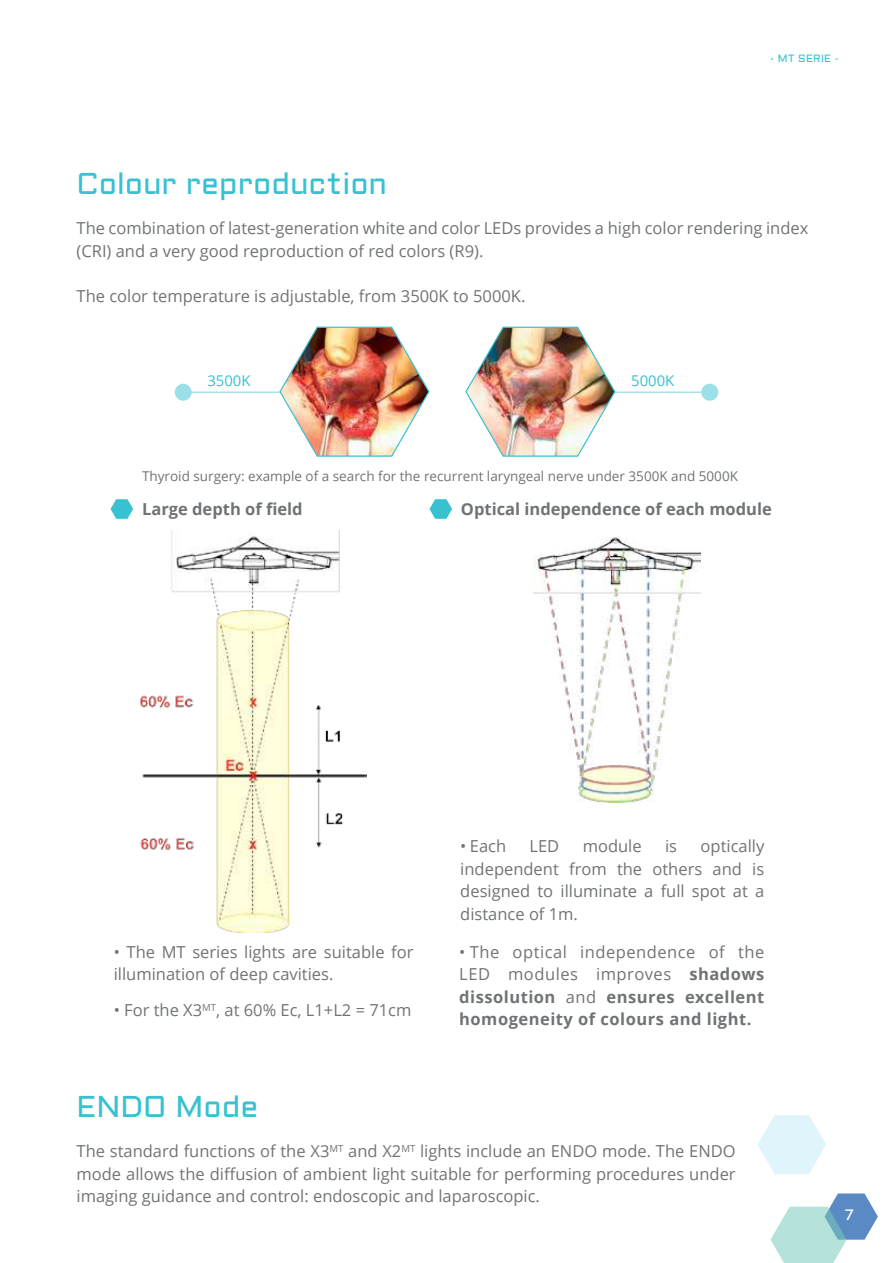
<style>
.page{position:relative;width:893px;height:1263px;background:#fff}
.page>*{position:absolute;margin:0;border:0;box-sizing:border-box;transform-origin:0 0}
.t1{font:30px "Aldrich";color:#37c1d1}
.t2{font:16.5px/22.5px "Open Sans";color:#707375}
.t3{font:700 16.5px/22.5px "Open Sans";letter-spacing:.03em;color:#707375;text-align:justify}
.t4{font:700 16.5px "Open Sans";color:#707375}
.t5{font:15px "Aldrich";color:#fff}
.t6{font:14.85px "Open Sans";color:#37c1d1}
.t7{font:13.5px "Open Sans";color:#707375}
.t8{font:10.5px "Aldrich";letter-spacing:.025em;color:#37c1d1}
.s1{font-weight:400}
</style>
<div class="page">
<svg style="left:770px;top:1193px;width:108px;height:70px"></svg>
<svg style="left:758px;top:1115px;width:68px;height:59px"></svg>
<svg style="left:111px;top:499px;width:22px;height:20px"></svg>
<svg style="left:429px;top:499px;width:23px;height:20px"></svg>
<img style="left:140px;top:531px;width:226px;height:402px">
<img style="left:533px;top:537px;width:168px;height:266px">
<img style="left:279px;top:326px;width:151px;height:131px">
<img style="left:465px;top:326px;width:150px;height:131px">
<hr style="left:190px;top:391px;width:89px;height:2px;background:#37c1d1">
<div style="left:175px;top:384px;width:17px;height:17px;background:#9be0e8;border-radius:50%"></div>
<hr style="left:614px;top:391px;width:88px;height:2px;background:#37c1d1">
<div style="left:701px;top:384px;width:17px;height:17px;background:#9be0e8;border-radius:50%"></div>
<p class="t8" style="left:770px;top:52px;width:70px">- MT SErIE -</p>
<h1 class="t1" style="left:77px;top:167px;width:312px">Colour reproduction</h1>
<p class="t2" style="left:77px;top:219px;width:733px">The combination of latest-generation white and color LEDs provides a high color rendering index (CRI) and a very good reproduction of red colors (R9).</p>
<p class="t2" style="left:77px;top:286px;width:450px">The color temperature is adjustable, from 3500K to 5000K.</p>
<p class="t6" style="left:207px;top:374px;width:45px">3500K</p>
<p class="t6" style="left:631px;top:374px;width:45px">5000K</p>
<p class="t7" style="left:142px;top:471px;width:597px">Thyroid surgery: example of a search for the recurrent laryngeal nerve under 3500K and 5000K</p>
<p class="t4" style="left:142px;top:497px;width:162px">Large depth of field</p>
<p class="t4" style="left:461px;top:502px;width:312px">Optical independence of each module</p>
<p class="t2" style="left:114px;top:940px;width:301px">• The MT series lights are suitable for illumination of deep cavities.</p>
<p class="t2" style="left:114px;top:998px;width:299px">• For the X3<sup>MT</sup>, at 60% Ec, L1+L2 = 71cm</p>
<p class="t2" style="left:460px;top:835px;width:306px;text-align:justify;text-indent:240px">optically independent from the others and is designed to illuminate a full spot at a distance of 1m.</p>
<p class="t2" style="left:460px;top:835px;width:47px">• Each</p>
<p class="t2" style="left:530px;top:835px;width:31px">LED</p>
<p class="t2" style="left:583px;top:835px;width:60px">module</p>
<p class="t2" style="left:665px;top:835px;width:14px">is</p>
<p class="t3" style="left:459px;top:942px;width:307px"><span class="s1">• The optical independence of the LED modules improves</span> shadows dissolution <span class="s1">and</span> ensures excellent homogeneity of colours and light.</p>
<h1 class="t1" style="left:77px;top:1089px;width:183px">ENDO Mode</h1>
<p class="t2" style="left:77px;top:1141px;width:661px;text-align:justify">The standard functions of the X3<sup>MT</sup> and X2<sup>MT</sup> lights include an ENDO mode. The ENDO mode allows the diffusion of ambient light suitable for performing procedures under imaging guidance and control: endoscopic and laparoscopic.</p>
<p class="t5" style="left:845px;top:1206px;width:10px">7</p>
</div>
